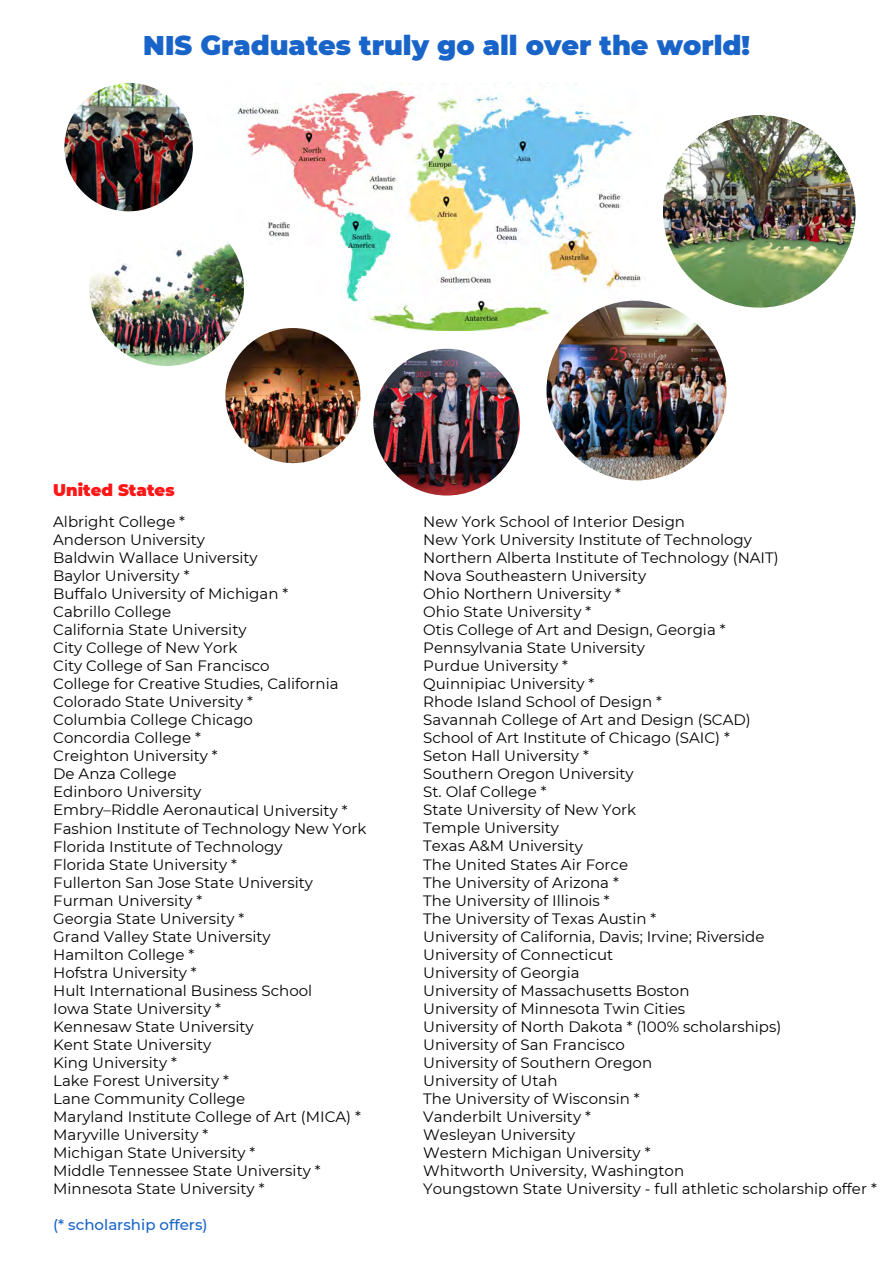
<style>
.page{position:relative;width:893px;height:1263px;background:#fff}
.page>*{position:absolute;margin:0;border:0;box-sizing:border-box;transform-origin:0 0}
.t1{font:900 27px "Montserrat";color:#1964c8}
.t2{font:900 16.5px "Montserrat";color:#ff1616}
.t3{font:15px/18px "Montserrat";color:#000}
.t4{font:500 15px "Montserrat";color:#1964c8}
</style>
<div class="page">
<img style="left:230px;top:83px;width:455px;height:247px">
<img style="left:64px;top:83px;width:129px;height:128px;border-radius:50%">
<img style="left:89px;top:211px;width:155px;height:155px;border-radius:50%">
<img style="left:546px;top:300px;width:180px;height:180px;border-radius:50%">
<img style="left:225px;top:328px;width:135px;height:135px;border-radius:50%">
<img style="left:373px;top:349px;width:147px;height:146px;border-radius:50%">
<img style="left:663px;top:115px;width:192px;height:193px;border-radius:50%">
<h1 class="t1" style="left:143px;top:29px;width:608px">NIS Graduates truly go all over the world!</h1>
<p class="t2" style="left:53px;top:480px;width:123px">United States</p>
<p class="t3" style="left:53px;top:513px;width:315px">Albright College *<br>Anderson University<br>Baldwin Wallace University<br>Baylor University *<br>Buffalo University of Michigan *<br>Cabrillo College<br>California State University<br>City College of New York<br>City College of San Francisco<br>College for Creative Studies, California<br>Colorado State University *<br>Columbia College Chicago<br>Concordia College *<br>Creighton University *<br>De Anza College<br>Edinboro University<br>Embry–Riddle Aeronautical University *<br>Fashion Institute of Technology New York<br>Florida Institute of Technology<br>Florida State University *<br>Fullerton San Jose State University<br>Furman University *<br>Georgia State University *<br>Grand Valley State University<br>Hamilton College *<br>Hofstra University *<br>Hult International Business School<br>Iowa State University *<br>Kennesaw State University<br>Kent State University<br>King University *<br>Lake Forest University *<br>Lane Community College<br>Maryland Institute College of Art (MICA) *<br>Maryville University *<br>Michigan State University *<br>Middle Tennessee State University *<br>Minnesota State University *</p>
<p class="t4" style="left:53px;top:1215px;width:156px">(* scholarship offers)</p>
<p class="t3" style="left:423px;top:513px;width:455px">New York School of Interior Design<br>New York University Institute of Technology<br>Northern Alberta Institute of Technology (NAIT)<br>Nova Southeastern University<br>Ohio Northern University *<br>Ohio State University *<br>Otis College of Art and Design, Georgia *<br>Pennsylvania State University<br>Purdue University *<br>Quinnipiac University *<br>Rhode Island School of Design *<br>Savannah College of Art and Design (SCAD)<br>School of Art Institute of Chicago (SAIC) *<br>Seton Hall University *<br>Southern Oregon University<br>St. Olaf College *<br>State University of New York<br>Temple University<br>Texas A&amp;M University<br>The United States Air Force<br>The University of Arizona *<br>The University of Illinois *<br>The University of Texas Austin *<br>University of California, Davis; Irvine; Riverside<br>University of Connecticut<br>University of Georgia<br>University of Massachusetts Boston<br>University of Minnesota Twin Cities<br>University of North Dakota * (100% scholarships)<br>University of San Francisco<br>University of Southern Oregon<br>University of Utah<br>The University of Wisconsin *<br>Vanderbilt University *<br>Wesleyan University<br>Western Michigan University *<br>Whitworth University, Washington<br>Youngstown State University - full athletic scholarship offer *</p>
</div>
